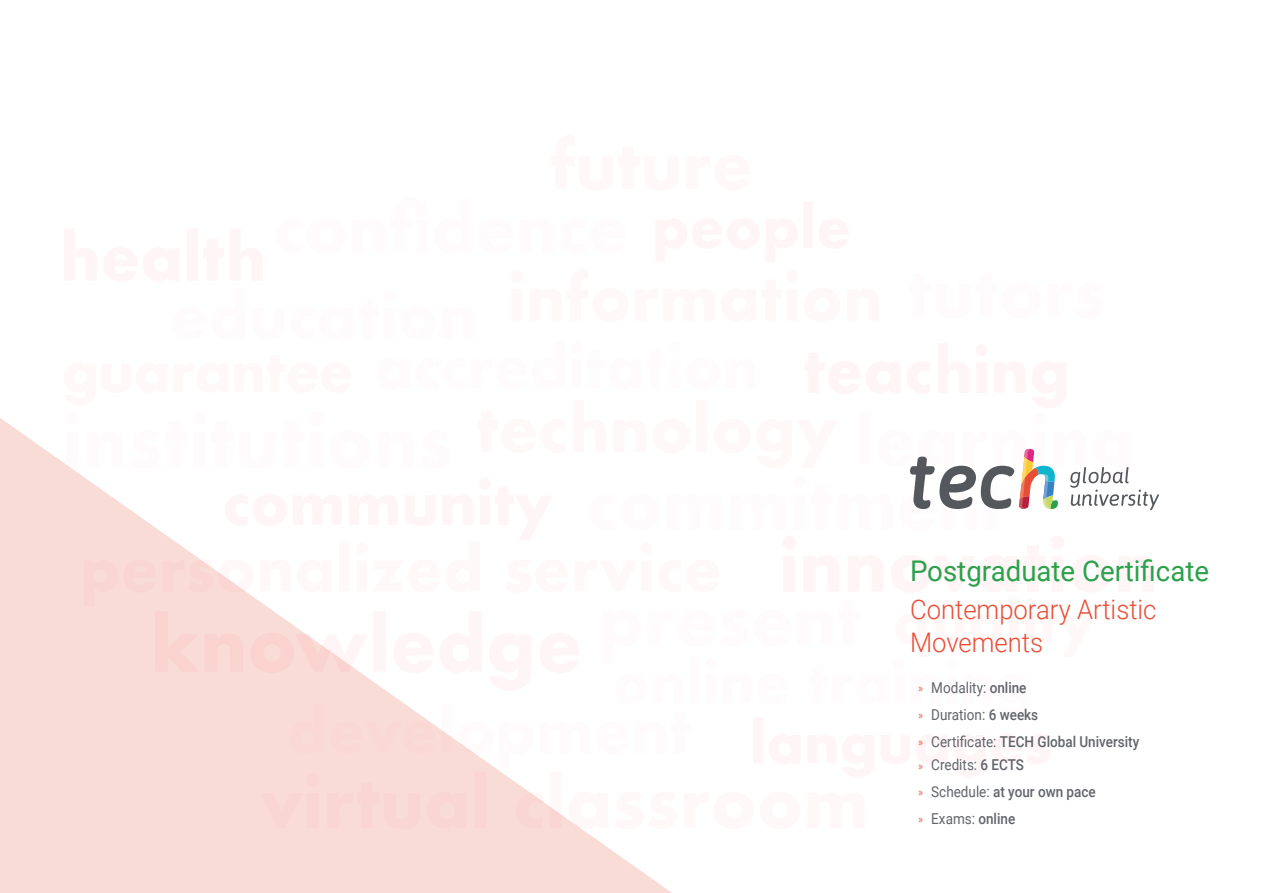
<style>
.page{position:relative;width:1263px;height:893px;background:#fff}
.page>*{position:absolute;margin:0;border:0;box-sizing:border-box;transform-origin:0 0}
.t1{font:28.5px "Roboto";color:#2ca14b}
.t2{font:300 27px/33px "Roboto";color:#e94d35;scale:.95 1}
.t3{font:500 15px/26.7px "Roboto";color:#61646a;scale:.9 1}
.s1{font-family:"Myriad Pro";font-weight:400;font-size:12px;color:#e94d35}
.s2{font-weight:400}
</style>
<div class="page">
<div style="left:0;top:418px;width:672px;height:475px;background:#fadcd7"></div>
<svg style="left:64px;top:418px;width:1095px;height:411px"></svg>
<h1 class="t1" style="left:910px;top:551px;width:301px">Postgraduate Certificate</h1>
<h2 class="t2" style="left:910px;top:592px;width:261px">Contemporary Artistic<br>Movements</h2>
<p class="t3" style="left:918px;top:674px;width:247px"><span class="s1">»</span> <span class="s2">Modality:</span> online<br><span class="s1">»</span> <span class="s2">Duration:</span> 6 weeks<br><span class="s1">»</span> <span class="s2">Certificate:</span> TECH Global University</p>
<p class="t3" style="left:918px;top:751px;width:198px"><span class="s1">»</span> <span class="s2">Credits:</span> 6 ECTS<br><span class="s1">»</span> <span class="s2">Schedule:</span> at your own pace <span class="s1">»</span> <span class="s2">Exams:</span> online</p>
</div>
